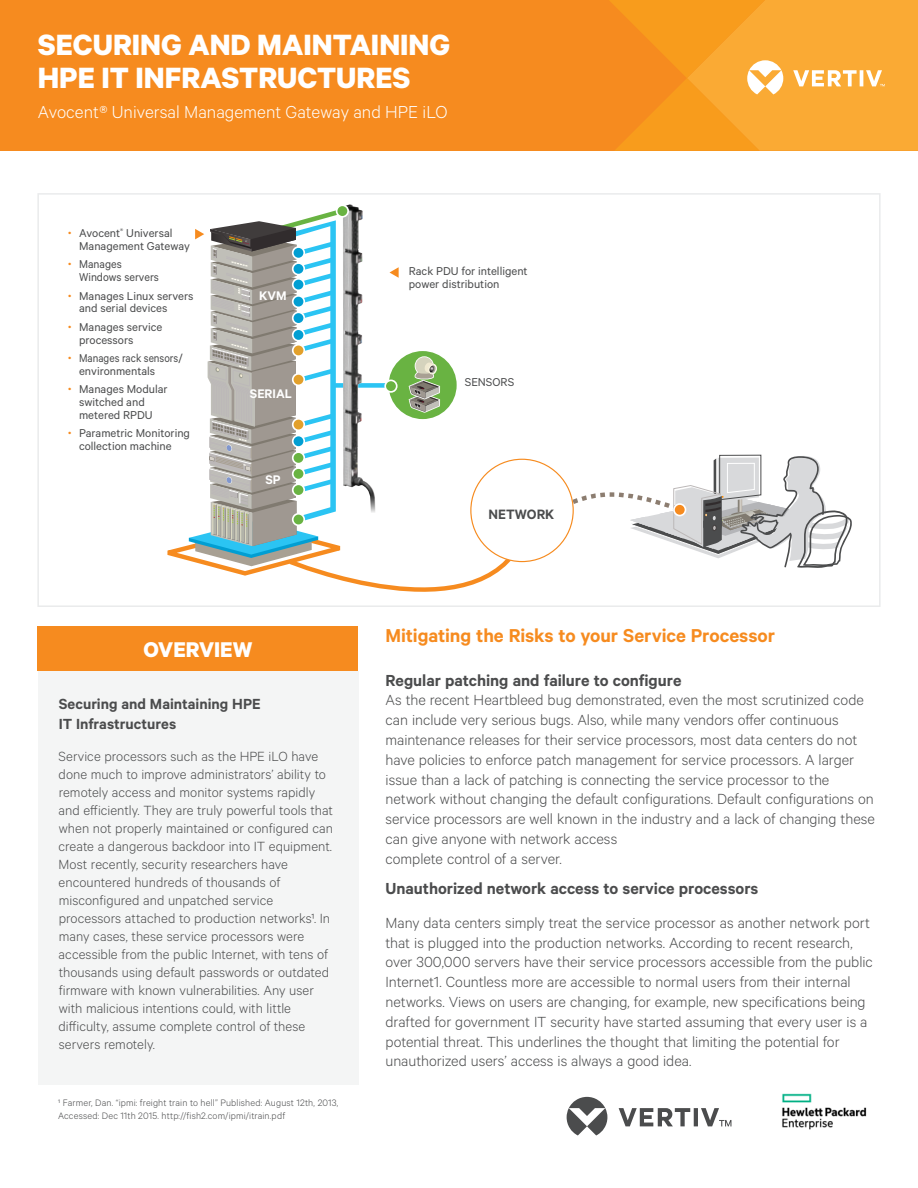
<style>
.page{position:relative;width:918px;height:1188px;background:#fff}
.page>*{position:absolute;margin:0;border:0;box-sizing:border-box;transform-origin:0 0}
.Vertiv_Header_Title{font:700 33px/33px "Calibre";color:#fff}
.Orange_Box_Heading{font:700 24px "Calibre";color:#fff}
.Vertiv_Orange_Main_H{font:600 21px "Calibre";letter-spacing:-.005em;color:#f68b1f}
.Vertiv_Header_Subtit{font:300 19.5px "Calibre";color:#fff}
.Vertiv_Heading{font:600 18px "Calibre";letter-spacing:-.005em;color:#4b4c4d}
.Vertiv_Body_Text{font:300 16.5px/19.8px "Calibre";color:#4b4c4d}
.Gray_Column_Heading{font:600 16.5px/19.8px "Calibre";color:#4b4c4d}
.t1{font:600 15.3px "Calibre";color:#4b4c4d}
.Gray_Column_Body_Tex{font:300 15px/18px "Calibre";color:#4b4c4d}
.t2{font:600 14.1px "Calibre";color:#fff}
.t3{font:12.9px/12.9px "Calibre";color:#4b4c4d}
.t4{font:12.9px/12.9px "Calibre";color:#4b4c4d;scale:.9 1}
.t5{font:12.9px/12.9px "Calibre";color:#4b4c4d;scale:.95 1}
.t6{font:11.7px "Myriad Pro";color:#f68b1f}
.Gray_Column_Body_Tex-2{font:300 10.5px/12.6px "Calibre";letter-spacing:.01em;color:#4b4c4d}
</style>
<div class="page">
<div style="left:0;top:0;width:609px;height:151px;background:#f68b1f"></div>
<svg style="left:609px;top:0;width:309px;height:151px"></svg>
<img style="left:782px;top:1093px;width:85px;height:37px">
<svg style="left:167px;top:204px;width:685px;height:388px"></svg>
<div style="left:293px;top:296px;width:11px;height:11px;background:#029ed2;border-radius:50%"></div>
<div style="left:292px;top:295px;width:13px;height:13px;border:2px solid #fff;border-radius:50%"></div>
<div style="left:293px;top:279px;width:11px;height:11px;background:#029ed2;border-radius:50%"></div>
<div style="left:292px;top:278px;width:13px;height:13px;border:2px solid #fff;border-radius:50%"></div>
<div style="left:293px;top:263px;width:11px;height:12px;background:#029ed2;border-radius:50%"></div>
<div style="left:292px;top:262px;width:13px;height:13px;border:2px solid #fff;border-radius:50%"></div>
<div style="left:293px;top:247px;width:11px;height:12px;background:#029ed2;border-radius:50%"></div>
<div style="left:292px;top:246px;width:13px;height:13px;border:2px solid #fff;border-radius:50%"></div>
<div style="left:471px;top:459px;width:102px;height:103px;background:#fff;border-radius:50%"></div>
<div style="left:37px;top:193px;width:844px;height:414px;border:2px solid #eaebec"></div>
<div style="left:37px;top:626px;width:321px;height:45px;background:#f68b1f"></div>
<div style="left:38px;top:671px;width:321px;height:414px;background:#f4f5f5"></div>
<svg style="left:567px;top:1097px;width:164px;height:39px"></svg>
<p class="Vertiv_Header_Title" style="left:38px;top:28px;width:414px">SECURING AND MAINTAINING<br>HPE IT INFRASTRUCTURES</p>
<p class="Vertiv_Header_Subtit" style="left:38px;top:100px;width:411px">Avocent® Universal Management Gateway and HPE iLO</p>
<p class="t6" style="left:68px;top:225px;width:5px">•</p>
<p class="t6" style="left:68px;top:256px;width:5px">•</p>
<p class="t6" style="left:68px;top:288px;width:5px">•</p>
<p class="t6" style="left:68px;top:318px;width:5px">•</p>
<p class="t6" style="left:68px;top:349px;width:5px">•</p>
<p class="t6" style="left:68px;top:381px;width:5px">•</p>
<p class="t6" style="left:68px;top:425px;width:5px">•</p>
<p class="t3" style="left:79px;top:226px;width:112px">Avocent<sup>®</sup> Universal<br>Management Gateway</p>
<p class="t5" style="left:79px;top:257px;width:86px">Manages<br>Windows servers</p>
<p class="t3" style="left:79px;top:289px;width:116px">Manages Linux servers and serial devices</p>
<p class="t3" style="left:79px;top:320px;width:85px">Manages service processors</p>
<p class="t4" style="left:79px;top:351px;width:117px">Manages rack sensors/ environmentals</p>
<p class="t3" style="left:79px;top:382px;width:90px">Manages Modular switched and metered RPDU</p>
<p class="t3" style="left:79px;top:426px;width:112px">Parametric Monitoring collection machine</p>
<p class="t2" style="left:259px;top:287px;width:29px">KVM</p>
<p class="t2" style="left:250px;top:385px;width:43px">SERIAL</p>
<p class="t2" style="left:265px;top:471px;width:17px">SP</p>
<p class="Orange_Box_Heading" style="left:144px;top:635px;width:110px">OVERVIEW</p>
<p class="Gray_Column_Heading" style="left:59px;top:694px;width:203px">Securing and Maintaining HPE<br>IT Infrastructures</p>
<p class="Gray_Column_Body_Tex" style="left:59px;top:746px;width:276px">Service processors such as the HPE iLO have done much to improve administrators’ ability to remotely access and monitor systems rapidly and efficiently. They are truly powerful tools that when not properly maintained or configured can create a dangerous backdoor into IT equipment.<br>Most recently, security researchers have encountered hundreds of thousands of misconfigured and unpatched service processors attached to production networks¹. In many cases, these service processors were accessible from the public Internet, with tens of thousands using default passwords or outdated firmware with known vulnerabilities. Any user with malicious intentions could, with little difficulty, assume complete control of these servers remotely.</p>
<p class="Gray_Column_Body_Tex-2" style="left:58px;top:1096px;width:282px">¹ Farmer, Dan. “ipmi: freight train to hell” Published: August 12th, 2013,<br>Accessed: Dec 11th 2015. http://fish2.com/ipmi/itrain.pdf</p>
<p class="t3" style="left:409px;top:264px;width:120px">Rack PDU for intelligent power distribution</p>
<p class="t3" style="left:465px;top:375px;width:51px">SENSORS</p>
<p class="t1" style="left:489px;top:505px;width:67px">NETWORK</p>
<p class="Vertiv_Orange_Main_H" style="left:386px;top:623px;width:391px">Mitigating the Risks to your Service Processor</p>
<p class="Vertiv_Heading" style="left:386px;top:669px;width:297px">Regular patching and failure to configure</p>
<p class="Vertiv_Body_Text" style="left:386px;top:690px;width:491px">As the recent Heartbleed bug demonstrated, even the most scrutinized code can include very serious bugs. Also, while many vendors offer continuous maintenance releases for their service processors, most data centers do not have policies to enforce patch management for service processors. A larger issue than a lack of patching is connecting the service processor to the network without changing the default configurations. Default configurations on service processors are well known in the industry and a lack of changing these can give anyone with network access<br>complete control of a server.</p>
<p class="Vertiv_Heading" style="left:386px;top:878px;width:374px">Unauthorized network access to service processors</p>
<p class="Vertiv_Body_Text" style="left:386px;top:912px;width:489px">Many data centers simply treat the service processor as another network port that is plugged into the production networks. According to recent research, over 300,000 servers have their service processors accessible from the public Internet1. Countless more are accessible to normal users from their internal networks. Views on users are changing, for example, new specifications being drafted for government IT security have started assuming that every user is a potential threat. This underlines the thought that limiting the potential for unauthorized users’ access is always a good idea.</p>
</div>
